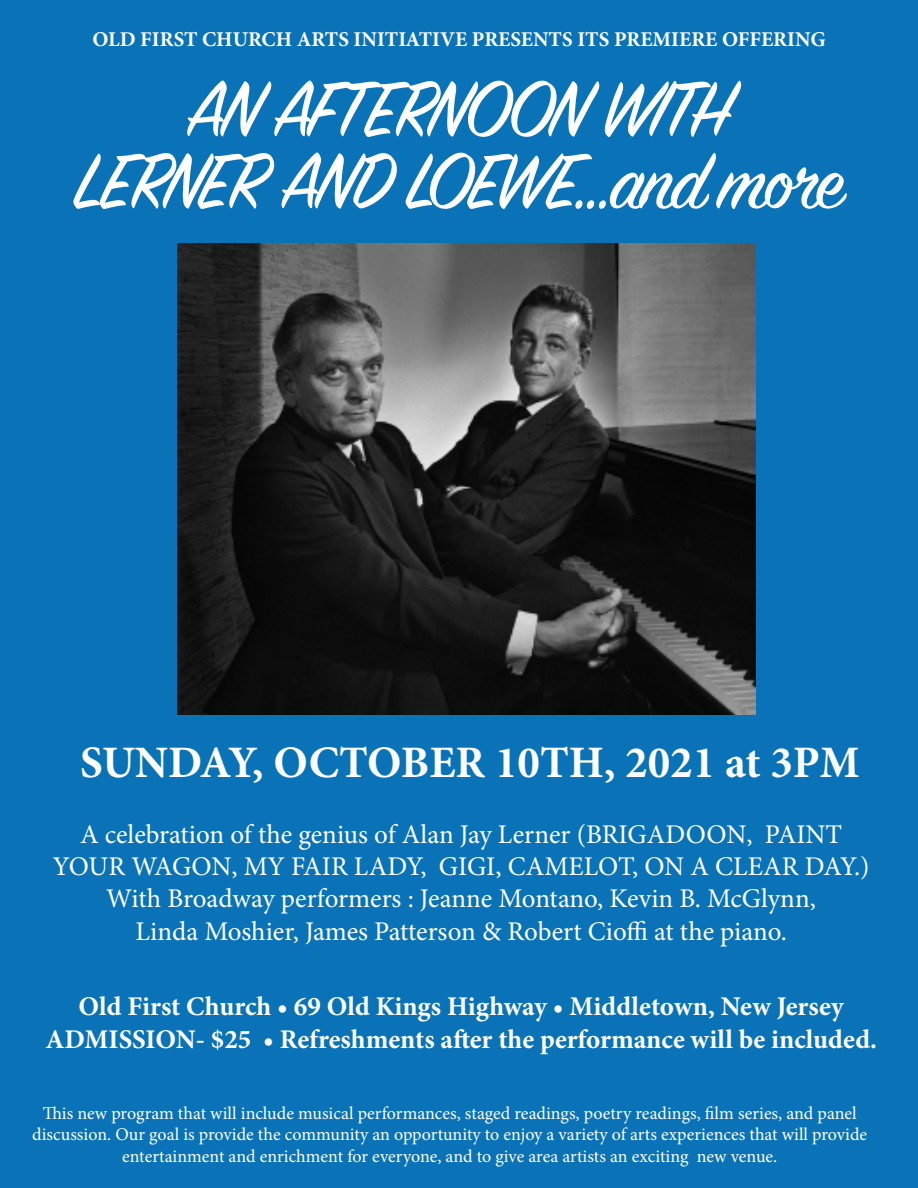
<style>
.page{position:relative;width:918px;height:1188px;background:#0a73b8}
.page>*{position:absolute;margin:0;border:0;box-sizing:border-box;transform-origin:0 0}
.t1{font:87px/72px "Sign Painter House Script";letter-spacing:-.04em;color:#fff;text-align:center}
.t2{font:700 45px "Minion Pro";color:#fff}
.t3{font:27px/32.4px "Minion Pro";color:#fff;text-align:center}
.t4{font:700 27px "Minion Pro";color:#fff}
.t5{font:700 21px "Minion Pro";color:#fff}
.t6{font:18px/21.6px "Minion Pro";color:#fff;text-align:center}
</style>
<div class="page">
<img style="left:177px;top:244px;width:578px;height:471px">
<p class="t5" style="left:92px;top:24px;width:735px">OLD FIRST CHURCH ARTS INITIATIVE PRESENTS ITS PREMIERE OFFERING</p>
<p class="t1" style="left:74px;top:81px;width:771px">AN AFTERNOON WITH<br>LERNER AND LOEWE…and more</p>
<p class="t2" style="left:80px;top:731px;width:781px">SUNDAY, OCTOBER 10TH, 2021 at 3PM</p>
<p class="t3" style="left:53px;top:818px;width:818px">A celebration of the genius of Alan Jay Lerner (BRIGADOON, PAINT<br>YOUR WAGON, MY FAIR LADY, GIGI, CAMELOT, ON A CLEAR DAY.)</p>
<p class="t3" style="left:106px;top:883px;width:711px">With Broadway performers : Jeanne Montano, Kevin B. McGlynn,<br>Linda Moshier, James Patterson &amp; Robert Cioffi at the piano.</p>
<p class="t4" style="left:79px;top:988px;width:767px">Old First Church • 69 Old Kings Highway • Middletown, New Jersey</p>
<p class="t4" style="left:45px;top:1020px;width:833px">ADMISSION- $25 • Refreshments after the performance will be included.</p>
<p class="t6" style="left:32px;top:1102px;width:837px">This new program that will include musical performances, staged readings, poetry readings, film series, and panel discussion. Our goal is provide the community an opportunity to enjoy a variety of arts experiences that will provide entertainment and enrichment for everyone, and to give area artists an exciting new venue.</p>
</div>
